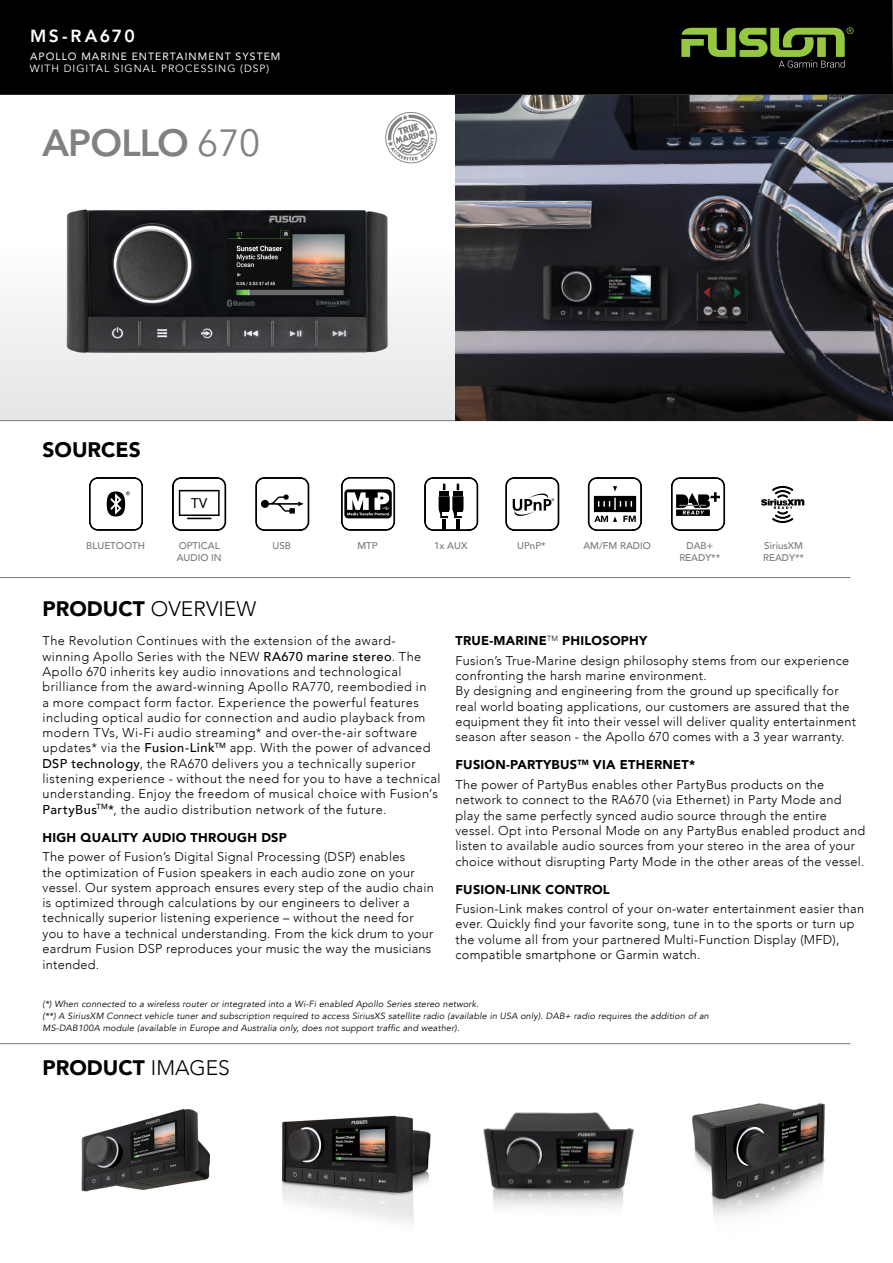
<style>
.page{position:relative;width:893px;height:1263px;background:#fff}
.page>*{position:absolute;margin:0;border:0;box-sizing:border-box;transform-origin:0 0}
.t1{font:600 37.5px "Avenir Next";letter-spacing:-.02em;color:#808181}
.t2{font:900 21px "Avenir";color:#000}
.t3{font:300 21px "Avenir";color:#000}
.t4{font:800 17.55px "Avenir";letter-spacing:.14em;color:#fff}
.t5{font:13.65px "Roboto";color:#000}
.t6{font:300 12.75px/15.3px "Avenir";letter-spacing:.02em;color:#000}
.t7{font:900 12.75px "Avenir";letter-spacing:.02em;color:#000}
.t8{font:10.5px "Avenir";letter-spacing:.095em;color:#fff}
.t9{font:10.5px "Avenir";letter-spacing:.1em;color:#fff}
.t10{font:500 9.75px/11.7px "Avenir";color:#77787b}
.t11{font:italic 9px/12px "Avenir";letter-spacing:.02em;color:#000}
.s1{font-weight:400}
.s2{font-weight:900}
.s3{font-weight:500}
.s4{font-weight:300}
</style>
<div class="page">
<svg style="left:255px;top:477px;width:55px;height:54px"></svg>
<svg style="left:424px;top:477px;width:55px;height:54px"></svg>
<svg style="left:172px;top:477px;width:55px;height:54px"></svg>
<svg style="left:505px;top:477px;width:55px;height:54px"></svg>
<svg style="left:89px;top:477px;width:54px;height:54px"></svg>
<svg style="left:671px;top:477px;width:54px;height:54px"></svg>
<svg style="left:341px;top:477px;width:55px;height:54px"></svg>
<svg style="left:587px;top:477px;width:55px;height:54px"></svg>
<svg style="left:761px;top:486px;width:43px;height:37px"></svg>
<div style="left:0;top:248px;width:893px;height:173px;background:linear-gradient(to bottom,#fdfdfd,#e4e5e6)"></div>
<div style="left:0;top:0;width:893px;height:95px;background:#000"></div>
<svg style="left:681px;top:27px;width:173px;height:41px"></svg>
<hr style="left:0;top:1043px;width:850px;height:1px;background:#77787b">
<hr style="left:0;top:577px;width:850px;height:1px;background:#77787b">
<hr style="left:0;top:420px;width:893px;height:1px;background:#77787b">
<img style="left:455px;top:95px;width:438px;height:326px">
<img style="left:58px;top:209px;width:337px;height:153px">
<img style="left:692px;top:1103px;width:133px;height:114px">
<img style="left:281px;top:1115px;width:150px;height:109px">
<img style="left:483px;top:1112px;width:151px;height:96px">
<img style="left:81px;top:1109px;width:129px;height:83px">
<svg style="left:385px;top:111px;width:52px;height:53px"></svg>
<h3 class="t4" style="left:30px;top:22px;width:106px">MS-RA670</h3>
<p class="t9" style="left:30px;top:48px;width:252px">APOLLO MARINE ENTERTAINMENT SYSTEM</p>
<p class="t8" style="left:30px;top:63px;width:241px">WITH DIGITAL SIGNAL PROCESSING (DSP)</p>
<h1 class="t1" style="left:43px;top:120px;width:220px">APOLLO <span class="s1">670</span></h1>
<h2 class="t2" style="left:43px;top:432px;width:100px">SOURCES</h2>
<p class="t5" style="left:191px;top:494px;width:18px">TV</p>
<p class="t10" style="left:86px;top:539px;width:60px">BLUETOOTH</p>
<p class="t10" style="left:177px;top:539px;width:46px">OPTICAL<br>AUDIO IN</p>
<p class="t10" style="left:273px;top:539px;width:20px">USB</p>
<p class="t10" style="left:357px;top:539px;width:22px">MTP</p>
<p class="t10" style="left:434px;top:539px;width:35px">1x AUX</p>
<p class="t10" style="left:583px;top:539px;width:69px">AM/FM RADIO</p>
<p class="t10" style="left:679px;top:539px;width:43px;text-align:center">DAB+<br>READY**</p>
<p class="t10" style="left:763px;top:539px;width:43px">SiriusXM<br>READY**</p>
<p class="t10" style="left:517px;top:539px;width:30px">UPnP*</p>
<h2 class="t3" style="left:43px;top:596px;width:215px"><span class="s2">PRODUCT</span> OVERVIEW</h2>
<p class="t6" style="left:43px;top:633px;width:400px">The Revolution Continues with the extension of the award&shy;winning Apollo Series with the NEW <span class="s3">RA670 marine stereo</span>. The Apollo 670 inherits key audio innovations and technological brilliance from the award-winning Apollo RA770, reembodied in<br>a more compact form factor. Experience the powerful features including optical audio for connection and audio playback from modern TVs, Wi-Fi audio streaming* and over-the-air software updates* via the <span class="s3">Fusion-Link</span><sup>TM</sup> app. With the power of advanced <span class="s3">DSP technology</span>, the RA670 delivers you a technically superior listening experience - without the need for you to have a technical understanding. Enjoy the freedom of musical choice with Fusion’s <span class="s3">PartyBus</span><sup>TM</sup><span class="s3">*</span>, the audio distribution network of the future.</p>
<p class="t7" style="left:43px;top:826px;width:246px">HIGH QUALITY AUDIO THROUGH DSP</p>
<p class="t6" style="left:43px;top:849px;width:393px">The power of Fusion’s Digital Signal Processing (DSP) enables<br>the optimization of Fusion speakers in each audio zone on your vessel. Our system approach ensures every step of the audio chain is optimized through calculations by our engineers to deliver a technically superior listening experience – without the need for you to have a technical understanding. From the kick drum to your eardrum Fusion DSP reproduces your music the way the musicians intended.</p>
<p class="t6" style="left:455px;top:631px;width:395px;line-height:19.5px"><span class="s2">TRUE-MARINE</span><sup>TM</sup> <span class="s2">PHILOSOPHY<br></span>Fusion’s True-Marine design philosophy stems from our experience</p>
<p class="t6" style="left:455px;top:668px;width:402px">confronting the harsh marine environment.<br>By designing and engineering from the ground up specifically for real world boating applications, our customers are assured that the equipment they fit into their vessel will deliver quality entertainment season after season - the Apollo 670 comes with a 3 year warranty.</p>
<p class="t6" style="left:455px;top:755px;width:370px;line-height:19.5px"><span class="s2">FUSION-PARTYBUS</span><sup>TM</sup> <span class="s2">VIA ETHERNET*<br></span>The power of PartyBus enables other PartyBus products on the</p>
<p class="t6" style="left:455px;top:792px;width:411px">network to connect to the RA670 (via Ethernet) in Party Mode and play the same perfectly synced audio source through the entire vessel. Opt into Personal Mode on any PartyBus enabled product and listen to available audio sources from your stereo in the area of your choice without disrupting Party Mode in the other areas of the vessel.</p>
<p class="t7" style="left:455px;top:878px;width:156px">FUSION-LINK CONTROL</p>
<p class="t6" style="left:455px;top:901px;width:410px">Fusion-Link makes control of your on-water entertainment easier than ever. Quickly find your favorite song, tune in to the sports or turn up the volume all from your partnered Multi-Function Display (MFD), compatible smartphone or Garmin watch.</p>
<p class="t11" style="left:43px;top:998px;width:668px">(*) When connected to a wireless router or integrated into a Wi-Fi enabled Apollo Series stereo network.<br>(**) A SiriusXM Connect vehicle tuner and subscription required to access SiriusXS satellite radio (available in USA only). DAB+ radio requires the addition of an<br>MS-DAB100A module (available in Europe and Australia only, does not support traffic and weather).</p>
<h2 class="t2" style="left:43px;top:1050px;width:189px">PRODUCT <span class="s4">IMAGES</span></h2>
</div>
